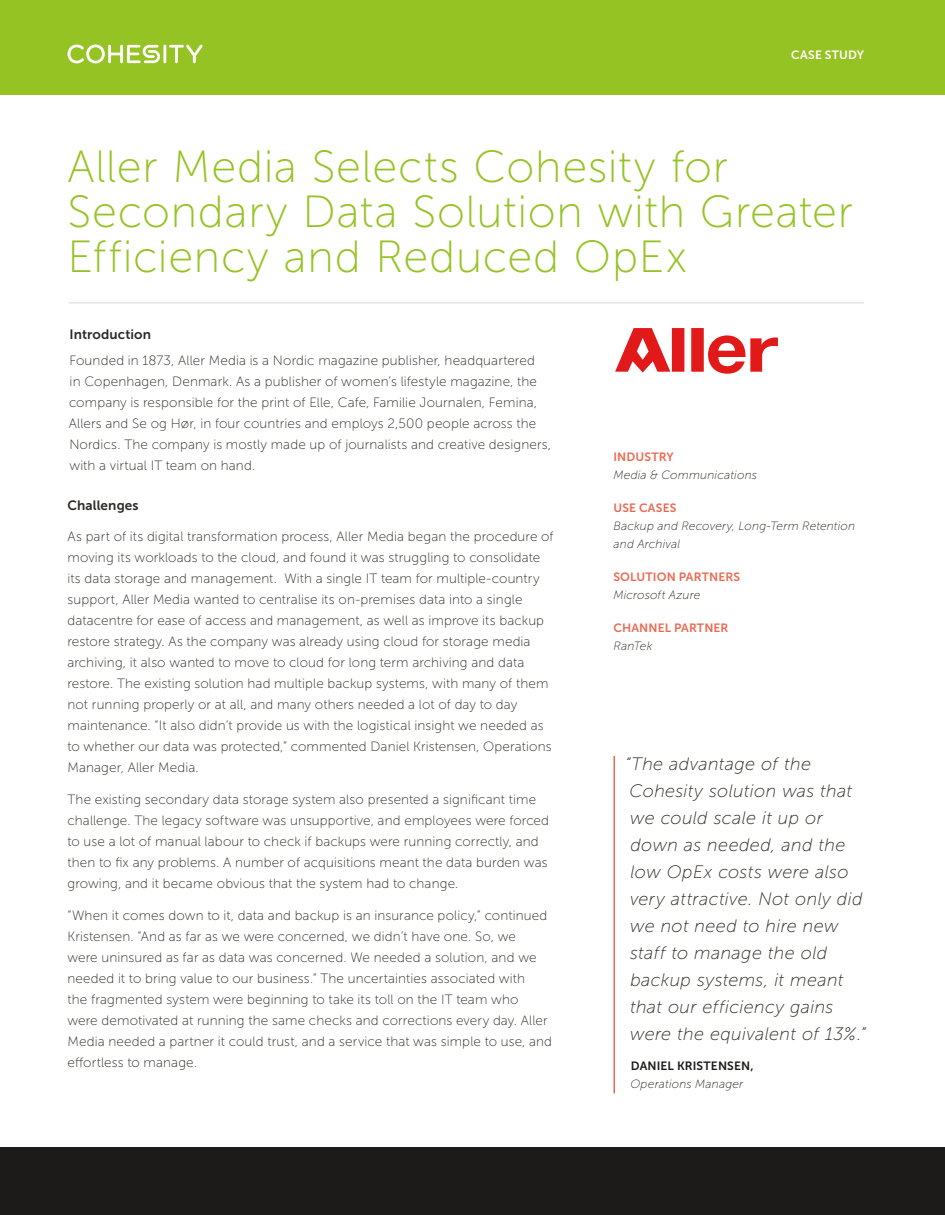
<style>
.page{position:relative;width:945px;height:1215px;background:#fff}
.page>*{position:absolute;margin:0;border:0;box-sizing:border-box;transform-origin:0 0}
.H1_-_Green{font:45px/45px "Museo Sans 100";letter-spacing:.015em;color:#95c323}
.t1{font:italic 18px/27px "Museo Sans 100";letter-spacing:.02em;color:#2e2a26}
.Body_Copy_-_Paragrap{font:13.5px/21px "Museo Sans 100";letter-spacing:.01em;color:#2e2a26}
.Subhead{font:13.5px "Museo Sans 700";letter-spacing:.005em;color:#2e2a26}
.Body_Copy_-_Paragrap-2{font:13.5px "Museo Sans 700";letter-spacing:.01em;color:#2e2a26}
.Feature_-_Body_Copy{font:italic 12px/18px "Museo Sans 100";letter-spacing:.01em;color:#2e2a26}
.Subhead_2_-_Salmon{font:12px "Museo Sans 700";letter-spacing:.01em;color:#eb6952}
.Quote_Author{font:12px "Museo Sans 700";letter-spacing:.01em;color:#1c1b1a}
.t2{font:12px "Museo Sans 700";letter-spacing:.015em;color:#fff}
</style>
<div class="page">
<div style="left:0;top:0;width:945px;height:94px;background:#95c323"></div>
<hr style="left:163px;top:45px;width:3px;height:18px;background:#fff">
<svg style="left:169px;top:45px;width:33px;height:18px"></svg>
<svg style="left:68px;top:45px;width:92px;height:18px"></svg>
<div style="left:0;top:1148px;width:945px;height:67px;background:#1c1b1a"></div>
<hr style="left:614px;top:756px;width:1px;height:338px;background:#eb6952">
<hr style="left:69px;top:303px;width:795px;height:1px;background:#d9d9d7">
<div style="left:672px;top:328px;width:12px;height:44px;background:#e11a19"></div>
<div style="left:691px;top:328px;width:13px;height:44px;background:#e11a19"></div>
<svg style="left:708px;top:335px;width:70px;height:39px"></svg>
<svg style="left:615px;top:328px;width:55px;height:45px"></svg>
<p class="t2" style="left:791px;top:48px;width:74px">CASE STUDY</p>
<p class="H1_-_Green" style="left:68px;top:145px;width:787px">Aller Media Selects Cohesity for<br>Secondary Data Solution with Greater<br>Efficiency and Reduced OpEx</p>
<p class="Subhead" style="left:70px;top:326px;width:83px">Introduction</p>
<p class="Body_Copy_-_Paragrap" style="left:69px;top:350px;width:484px">Founded in 1873, Aller Media is a Nordic magazine publisher, headquartered<br>in Copenhagen, Denmark. As a publisher of women’s lifestyle magazine, the company is responsible for the print of Elle, Cafe, Familie Journalen, Femina, Allers and Se og Hør, in four countries and employs 2,500 people across the Nordics. The company is mostly made up of journalists and creative designers, with a virtual IT team on hand.</p>
<p class="Body_Copy_-_Paragrap-2" style="left:68px;top:497px;width:73px">Challenges</p>
<p class="Body_Copy_-_Paragrap" style="left:68px;top:526px;width:488px">As part of its digital transformation process, Aller Media began the procedure of moving its workloads to the cloud, and found it was struggling to consolidate its data storage and management. With a single IT team for multiple-country support, Aller Media wanted to centralise its on-premises data into a single datacentre for ease of access and management, as well as improve its backup restore strategy. As the company was already using cloud for storage media archiving, it also wanted to move to cloud for long term archiving and data restore. The existing solution had multiple backup systems, with many of them not running properly or at all, and many others needed a lot of day to day maintenance. “It also didn’t provide us with the logistical insight we needed as to whether our data was protected,” commented Daniel Kristensen, Operations Manager, Aller Media.</p>
<p class="Body_Copy_-_Paragrap" style="left:68px;top:789px;width:483px">The existing secondary data storage system also presented a significant time challenge. The legacy software was unsupportive, and employees were forced to use a lot of manual labour to check if backups were running correctly, and then to fix any problems. A number of acquisitions meant the data burden was growing, and it became obvious that the system had to change.</p>
<p class="Body_Copy_-_Paragrap" style="left:68px;top:905px;width:486px">“When it comes down to it, data and backup is an insurance policy,” continued Kristensen. “And as far as we were concerned, we didn’t have one. So, we<br>were uninsured as far as data was concerned. We needed a solution, and we needed it to bring value to our business.” The uncertainties associated with<br>the fragmented system were beginning to take its toll on the IT team who were demotivated at running the same checks and corrections every day. Aller Media needed a partner it could trust, and a service that was simple to use, and effortless to manage.</p>
<p class="Subhead_2_-_Salmon" style="left:614px;top:450px;width:62px">INDUSTRY</p>
<p class="Feature_-_Body_Copy" style="left:614px;top:466px;width:145px">Media &amp; Communications</p>
<p class="Subhead_2_-_Salmon" style="left:614px;top:501px;width:64px">USE CASES</p>
<p class="Feature_-_Body_Copy" style="left:614px;top:517px;width:243px">Backup and Recovery, Long-Term Retention and Archival</p>
<p class="Subhead_2_-_Salmon" style="left:614px;top:570px;width:128px">SOLUTION PARTNERS</p>
<p class="Feature_-_Body_Copy" style="left:614px;top:586px;width:88px">Microsoft Azure</p>
<p class="Subhead_2_-_Salmon" style="left:614px;top:621px;width:117px">CHANNEL PARTNER</p>
<p class="Feature_-_Body_Copy" style="left:614px;top:637px;width:41px">RanTek</p>
<p class="t1" style="left:625px;top:750px;width:242px">“The advantage of the<br>Cohesity solution was that we could scale it up or down as needed, and the low OpEx costs were also very attractive. Not only did we not need to hire new staff to manage the old backup systems, it meant that our efficiency gains were the equivalent of 13%.”</p>
<p class="Quote_Author" style="left:631px;top:1059px;width:124px">DANIEL KRISTENSEN,</p>
<p class="Feature_-_Body_Copy" style="left:630px;top:1075px;width:114px">Operations Manager</p>
</div>
